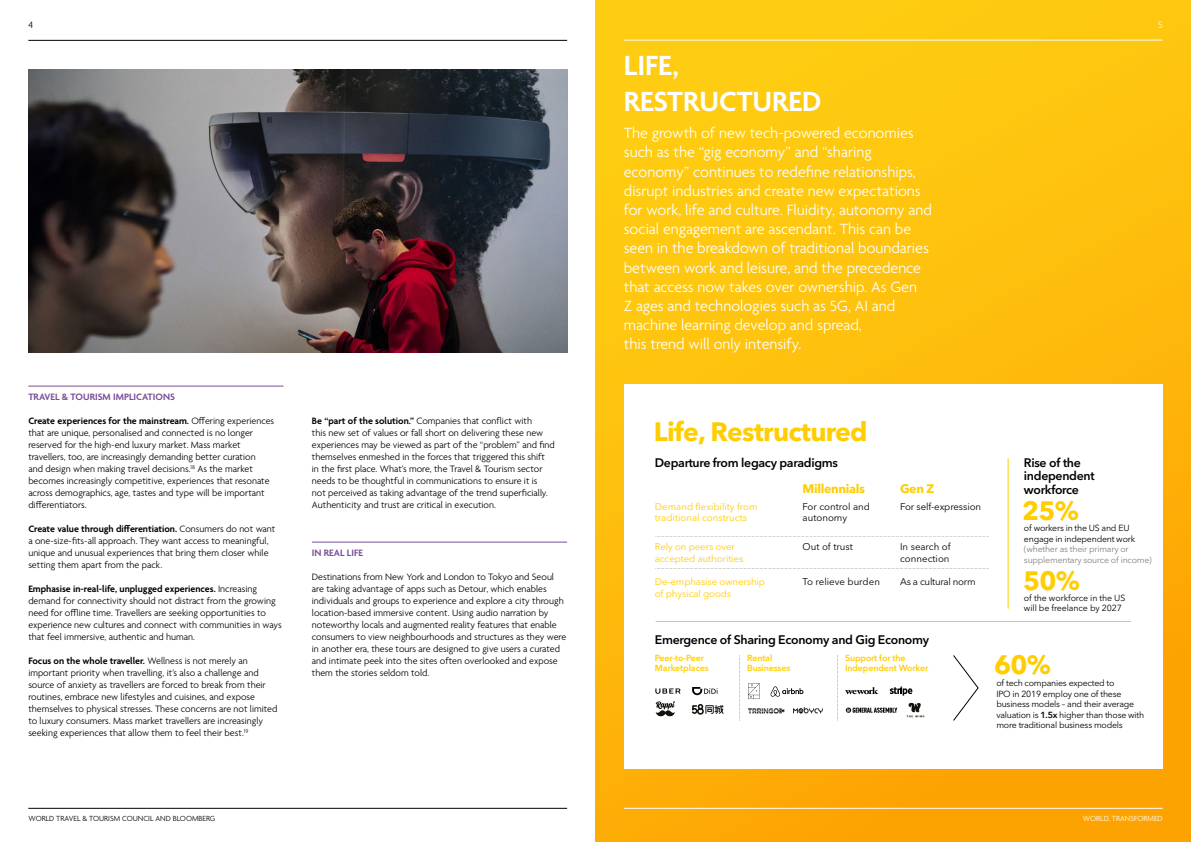
<style>
.page{position:relative;width:1191px;height:842px;background:#fff}
.page>*{position:absolute;margin:0;border:0;box-sizing:border-box;transform-origin:0 0}
.t1{font:600 30px/36px "Agenda";color:#fff}
.t2{font:700 26.4px "Avenir Next LT Pro";letter-spacing:-.025em;color:#ffcd00}
.t3{font:300 16px/19.2px "Agenda";color:#fff}
.t4{font:600 12.3px/13.2px "Avenir Next LT Pro";letter-spacing:-.025em;color:#000}
.t5{font:700 12.3px "Avenir Next LT Pro";letter-spacing:-.025em;color:#ffcd00}
.t6{font:300 10px/12px "Agenda";color:#000}
.t7{font:600 10px "Agenda";color:#7a4c99}
.t8{font:300 10px "Agenda";color:#fff}
.t9{font:9.7px/11.6px "Avenir Next LT Pro";letter-spacing:-.01em;color:#ffcd00}
.t10{font:9.7px/11.6px "Avenir Next LT Pro";color:#000}
.t11{font:9.7px "Avenir Next LT Pro";letter-spacing:-.025em;color:#000}
.t12{font:8.8px/10.6px "Avenir Next LT Pro";letter-spacing:-.025em;color:#000}
.t13{font:600 8.8px/9.7px "Avenir Next LT Pro";letter-spacing:-.01em;color:#ffcd00}
.t14{font:8.8px/10.6px "Avenir Next LT Pro";letter-spacing:-.025em;color:rgb(0 0 0/.5)}
.t15{font:300 8px "Agenda";color:#000}
.t16{font:300 8px "Agenda";color:#fff}
.s1{font-weight:600}
</style>
<div class="page">
<div style="left:595px;top:0;width:596px;height:842px;background:linear-gradient(to bottom,#fece12,#fea605)"></div>
<hr style="left:312px;top:542px;width:255px;height:1px;background:#7a4c99">
<div style="left:624px;top:384px;width:538px;height:384px;background:#fff"></div>
<svg style="left:655px;top:688px;width:25px;height:6px"></svg>
<svg style="left:692px;top:687px;width:25px;height:8px"></svg>
<svg style="left:845px;top:687px;width:33px;height:7px"></svg>
<img style="left:907px;top:702px;width:17px;height:15px">
<svg style="left:890px;top:686px;width:22px;height:10px"></svg>
<svg style="left:845px;top:707px;width:52px;height:6px"></svg>
<svg style="left:770px;top:686px;width:33px;height:11px"></svg>
<svg style="left:748px;top:683px;width:11px;height:16px"></svg>
<img style="left:748px;top:708px;width:37px;height:5px">
<img style="left:793px;top:707px;width:29px;height:6px">
<svg style="left:739px;top:655px;width:1px;height:65px"></svg>
<svg style="left:837px;top:655px;width:1px;height:65px"></svg>
<hr style="left:655px;top:621px;width:476px;height:1px;background:#ffcd00">
<svg style="left:655px;top:536px;width:334px;height:1px"></svg>
<svg style="left:655px;top:568px;width:334px;height:1px"></svg>
<svg style="left:953px;top:655px;width:25px;height:66px"></svg>
<hr style="left:1007px;top:458px;width:1px;height:151px;background:#ffcd00">
<svg style="left:655px;top:701px;width:20px;height:16px"></svg>
<svg style="left:692px;top:704px;width:31px;height:11px"></svg>
<hr style="left:28px;top:386px;width:255px;height:1px;background:#7a4c99">
<img style="left:28px;top:69px;width:539px;height:284px">
<hr style="left:28px;top:40px;width:539px;height:1px;background:#000">
<hr style="left:28px;top:808px;width:539px;height:1px;background:#000">
<hr style="left:624px;top:40px;width:538px;height:1px;background:#fff">
<hr style="left:624px;top:808px;width:538px;height:1px;background:#fff">
<p class="t6" style="left:28px;top:20px;width:6px">4</p>
<p class="t7" style="left:28px;top:392px;width:148px">TRAVEL &amp; TOURISM IMPLICATIONS</p>
<p class="t6" style="left:28px;top:416px;width:247px"><span class="s1">Create experiences for the mainstream.</span> Offering experiences that are unique, personalised and connected is no longer reserved for the high-end luxury market. Mass market travellers, too, are increasingly demanding better curation<br>and design when making travel decisions.<sup>18</sup> As the market becomes increasingly competitive, experiences that resonate across demographics, age, tastes and type will be important differentiators.</p>
<p class="t6" style="left:28px;top:524px;width:248px"><span class="s1">Create value through differentiation.</span> Consumers do not want a one-size-fits-all approach. They want access to meaningful, unique and unusual experiences that bring them closer while setting them apart from the pack.</p>
<p class="t6" style="left:28px;top:584px;width:255px"><span class="s1">Emphasise in-real-life, unplugged experiences.</span> Increasing demand for connectivity should not distract from the growing need for offline time. Travellers are seeking opportunities to experience new cultures and connect with communities in ways that feel immersive, authentic and human.</p>
<p class="t6" style="left:28px;top:656px;width:250px"><span class="s1">Focus on the whole traveller.</span> Wellness is not merely an important priority when travelling, it’s also a challenge and source of anxiety as travellers are forced to break from their routines, embrace new lifestyles and cuisines, and expose themselves to physical stresses. These concerns are not limited to luxury consumers. Mass market travellers are increasingly seeking experiences that allow them to feel their best.<sup>19</sup></p>
<p class="t6" style="left:312px;top:416px;width:244px"><span class="s1">Be “part of the solution.”</span> Companies that conflict with<br>this new set of values or fall short on delivering these new experiences may be viewed as part of the “problem” and find themselves enmeshed in the forces that triggered this shift<br>in the first place. What’s more, the Travel &amp; Tourism sector needs to be thoughtful in communications to ensure it is<br>not perceived as taking advantage of the trend superficially.<br>Authenticity and trust are critical in execution.</p>
<p class="t7" style="left:312px;top:548px;width:52px">IN REAL LIFE</p>
<p class="t6" style="left:312px;top:572px;width:256px">Destinations from New York and London to Tokyo and Seoul are taking advantage of apps such as Detour, which enables individuals and groups to experience and explore a city through location-based immersive content. Using audio narration by noteworthy locals and augmented reality features that enable consumers to view neighbourhoods and structures as they were in another era, these tours are designed to give users a curated and intimate peek into the sites often overlooked and expose them the stories seldom told.</p>
<p class="t15" style="left:28px;top:815px;width:188px">WORLD TRAVEL &amp; TOURISM COUNCIL AND BLOOMBERG</p>
<h1 class="t1" style="left:624px;top:49px;width:199px">LIFE,<br>RESTRUCTURED</h1>
<p class="t3" style="left:624px;top:124px;width:310px">The growth of new tech-powered economies such as the “gig economy” and “sharing economy” continues to redefine relationships, disrupt industries and create new expectations for work, life and culture. Fluidity, autonomy and social engagement are ascendant. This can be seen in the breakdown of traditional boundaries between work and leisure, and the precedence that access now takes over ownership. As Gen<br>Z ages and technologies such as 5G, AI and machine learning develop and spread,<br>this trend will only intensify.</p>
<h2 class="t2" style="left:654px;top:415px;width:215px">Life, Restructured</h2>
<p class="t8" style="left:1158px;top:20px;width:6px">5</p>
<p class="t4" style="left:655px;top:456px;width:185px">Departure from legacy paradigms</p>
<p class="t10" style="left:802px;top:500px;width:69px">For control and autonomy</p>
<p class="t4" style="left:1024px;top:456px;width:72px">Rise of the independent</p>
<p class="t5" style="left:802px;top:481px;width:64px">Millennials</p>
<p class="t5" style="left:900px;top:481px;width:36px">Gen Z</p>
<p class="t4" style="left:1024px;top:483px;width:56px">workforce</p>
<p class="t12" style="left:1024px;top:523px;width:113px">of workers in the US and EU engage in independent work</p>
<p class="t14" style="left:1024px;top:544px;width:129px">(whether as their primary or supplementary source of income)</p>
<p class="t12" style="left:1024px;top:592px;width:103px">of the workforce in the US will be freelance by 2027</p>
<h2 class="t2" style="left:1022px;top:495px;width:58px">25%</h2>
<p class="t9" style="left:655px;top:500px;width:104px">Demand flexibility from traditional constructs</p>
<p class="t10" style="left:900px;top:500px;width:82px">For self-expression</p>
<p class="t9" style="left:655px;top:541px;width:82px">Rely on peers over</p>
<p class="t10" style="left:802px;top:541px;width:52px">Out of trust</p>
<p class="t9" style="left:655px;top:553px;width:90px">accepted authorities</p>
<p class="t10" style="left:900px;top:541px;width:52px">In search of connection</p>
<p class="t9" style="left:655px;top:576px;width:112px">De-emphasise ownership</p>
<p class="t10" style="left:802px;top:576px;width:79px">To relieve burden</p>
<p class="t9" style="left:655px;top:587px;width:78px">of physical goods</p>
<h2 class="t2" style="left:1023px;top:564px;width:58px">50%</h2>
<p class="t11" style="left:900px;top:576px;width:77px">As a cultural norm</p>
<p class="t4" style="left:655px;top:633px;width:276px">Emergence of Sharing Economy and Gig Economy</p>
<p class="t13" style="left:655px;top:653px;width:55px">Peer-to-Peer<br>Marketplaces</p>
<p class="t13" style="left:747px;top:653px;width:45px">Rental<br>Businesses</p>
<p class="t13" style="left:845px;top:653px;width:85px">Support for the<br>Independent Worker</p>
<h2 class="t2" style="left:994px;top:649px;width:58px">60%</h2>
<p class="t12" style="left:996px;top:678px;width:149px">of tech companies expected to<br>IPO in 2019 employ one of these business models – and their average valuation is <span class="s1">1.5x</span> higher than those with more traditional business models</p>
<p class="t16" style="left:1082px;top:815px;width:81px">WORLD, TRANSFORMED</p>
</div>
